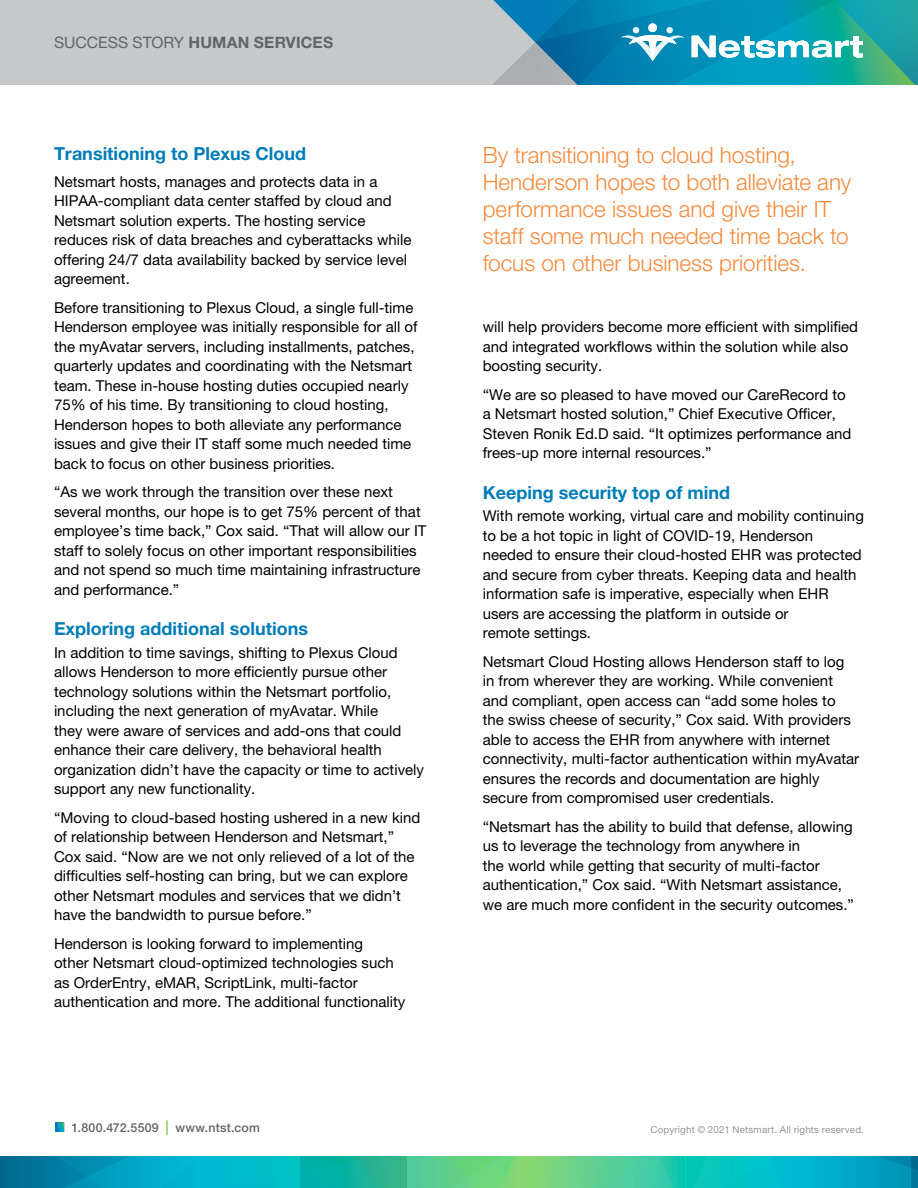
<style>
.page{position:relative;width:918px;height:1188px;background:#fff}
.page>*{position:absolute;margin:0;border:0;box-sizing:border-box;transform-origin:0 0}
.t1{font:300 22.5px/27px "Helvetica Neue LT Pro";letter-spacing:-.005em;color:#f68a3c}
.t2{font:700 18px "Helvetica Neue LT Pro";color:#007db6}
.t3{font:700 15.75px "Helvetica Neue LT Pro";letter-spacing:.01em;color:#636466}
.t4{font:15px/19.5px "Helvetica Neue LT Pro";color:#000}
.t5{font:500 12.3px "Helvetica Neue LT Pro";letter-spacing:.02em;color:#636466}
.t6{font:9.75px "Helvetica Neue LT Pro";letter-spacing:.02em;color:#939598}
.s1{font-weight:400}
.s2{font-size:14.85px;color:#82c341}
</style>
<div class="page">
<div style="left:0;top:0;width:918px;height:85px;background:#c7c8ca"></div>
<svg style="left:0;top:1157px;width:918px;height:31px;background:#1fb5ac"></svg>
<svg style="left:56px;top:1122px;width:8px;height:10px"></svg>
<svg style="left:692px;top:0;width:226px;height:85px;background:#25a9b4"></svg>
<svg style="left:492px;top:0;width:193px;height:85px;background:#3390b4"></svg>
<div style="left:666px;top:27px;width:7px;height:6px;background:#e7f4f8;border-radius:50%"></div>
<p class="t3" style="left:54px;top:33px;width:281px"><span class="s1">SUCCESS STORY</span> HUMAN SERVICES</p>
<p class="t2" style="left:54px;top:142px;width:254px">Transitioning to Plexus Cloud</p>
<p class="t4" style="left:54px;top:172px;width:359px">Netsmart hosts, manages and protects data in a HIPAA-compliant data center staffed by cloud and Netsmart solution experts. The hosting service reduces risk of data breaches and cyberattacks while offering 24/7 data availability backed by service level agreement.</p>
<p class="t4" style="left:54px;top:298px;width:365px">Before transitioning to Plexus Cloud, a single full-time Henderson employee was initially responsible for all of the myAvatar servers, including installments, patches, quarterly updates and coordinating with the Netsmart team. These in-house hosting duties occupied nearly 75% of his time. By transitioning to cloud hosting, Henderson hopes to both alleviate any performance issues and give their IT staff some much needed time back to focus on other business priorities.</p>
<p class="t4" style="left:54px;top:482px;width:374px">“As we work through the transition over these next several months, our hope is to get 75% percent of that employee’s time back,” Cox said. “That will allow our IT staff to solely focus on other important responsibilities and not spend so much time maintaining infrastructure and performance.”</p>
<p class="t2" style="left:54px;top:618px;width:256px">Exploring additional solutions</p>
<p class="t4" style="left:54px;top:643px;width:372px">In addition to time savings, shifting to Plexus Cloud allows Henderson to more efficiently pursue other technology solutions within the Netsmart portfolio, including the next generation of myAvatar. While<br>they were aware of services and add-ons that could enhance their care delivery, the behavioral health organization didn’t have the capacity or time to actively support any new functionality.</p>
<p class="t4" style="left:54px;top:808px;width:368px">“Moving to cloud-based hosting ushered in a new kind of relationship between Henderson and Netsmart,” Cox said. “Now are we not only relieved of a lot of the difficulties self-hosting can bring, but we can explore other Netsmart modules and services that we didn’t have the bandwidth to pursue before.”</p>
<p class="t4" style="left:54px;top:934px;width:353px">Henderson is looking forward to implementing<br>other Netsmart cloud-optimized technologies such as OrderEntry, eMAR, ScriptLink, multi-factor authentication and more. The additional functionality</p>
<h1 class="t1" style="left:483px;top:141px;width:370px">By transitioning to cloud hosting, Henderson hopes to both alleviate any performance issues and give their IT staff some much needed time back to focus on other business priorities.</h1>
<p class="t4" style="left:483px;top:317px;width:377px">will help providers become more efficient with simplified and integrated workflows within the solution while also boosting security.</p>
<p class="t4" style="left:483px;top:385px;width:370px">“We are so pleased to have moved our CareRecord to a Netsmart hosted solution,” Chief Executive Officer, Steven Ronik Ed.D said. “It optimizes performance and frees-up more internal resources.”</p>
<p class="t2" style="left:483px;top:481px;width:249px">Keeping security top of mind</p>
<p class="t4" style="left:483px;top:506px;width:383px">With remote working, virtual care and mobility continuing to be a hot topic in light of COVID-19, Henderson needed to ensure their cloud-hosted EHR was protected and secure from cyber threats. Keeping data and health information safe is imperative, especially when EHR users are accessing the platform in outside or<br>remote settings.</p>
<p class="t4" style="left:483px;top:652px;width:378px">Netsmart Cloud Hosting allows Henderson staff to log in from wherever they are working. While convenient and compliant, open access can “add some holes to the swiss cheese of security,” Cox said. With providers able to access the EHR from anywhere with internet connectivity, multi-factor authentication within myAvatar ensures the records and documentation are highly secure from compromised user credentials.</p>
<p class="t4" style="left:483px;top:817px;width:373px">“Netsmart has the ability to build that defense, allowing us to leverage the technology from anywhere in<br>the world while getting that security of multi-factor authentication,” Cox said. “With Netsmart assistance, we are much more confident in the security outcomes.”</p>
<p class="t5" style="left:71px;top:1120px;width:190px">1.800.472.5509 <span class="s2">|</span> www.ntst.com</p>
<p class="t6" style="left:651px;top:1124px;width:215px">Copyright © 2021 Netsmart. All rights reserved.</p>
</div>
